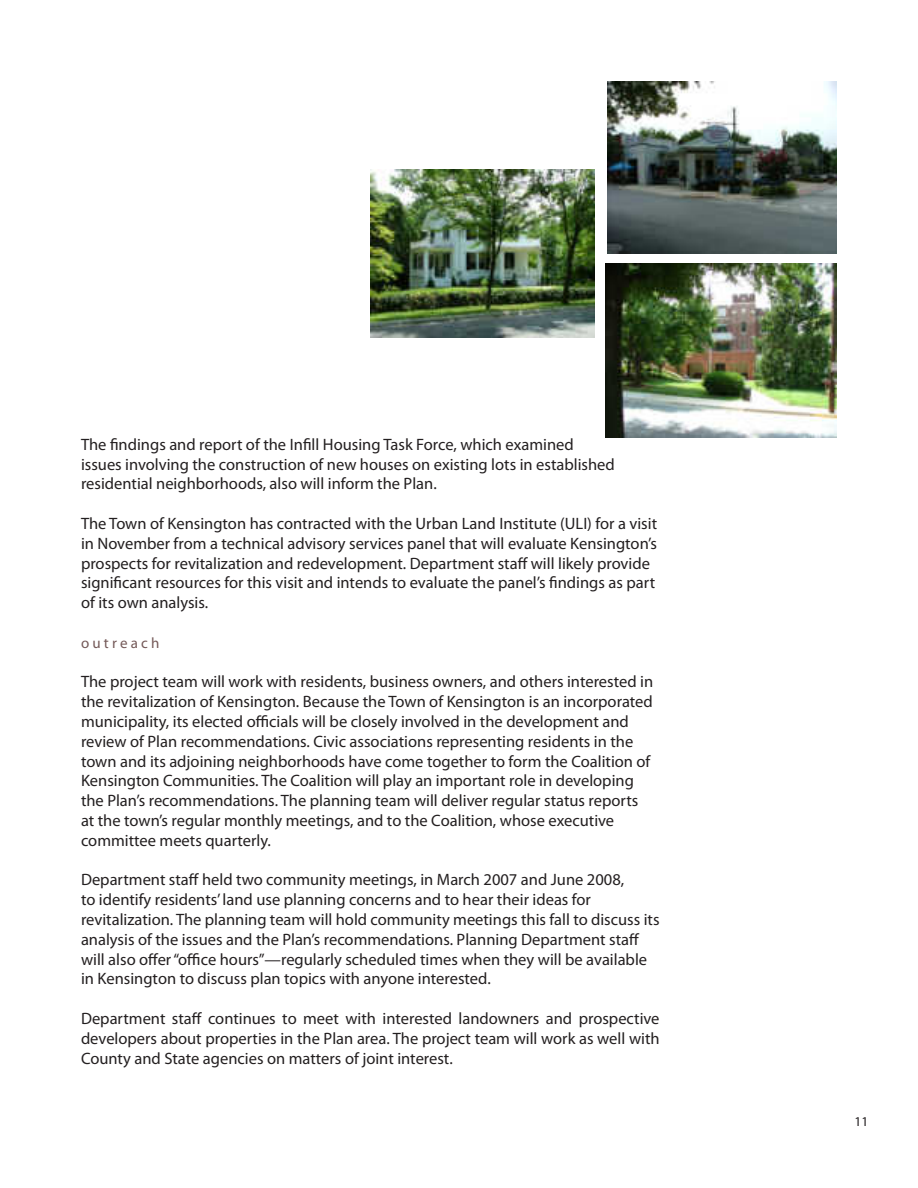
<style>
.page{position:relative;width:918px;height:1188px;background:#fff}
.page>*{position:absolute;margin:0;border:0;box-sizing:border-box;transform-origin:0 0}
.t1{font:16.5px/19.8px "Myriad Pro";color:#231f20}
.t2{font:15px "Myriad Pro";color:#745958}
.t3{font:13.5px "Myriad Pro";color:#231f20}
</style>
<div class="page">
<img style="left:607px;top:81px;width:230px;height:172px">
<img style="left:371px;top:170px;width:224px;height:167px">
<img style="left:606px;top:264px;width:231px;height:173px">
<p class="t1" style="left:81px;top:434px;width:535px">The findings and report of the Infill Housing Task Force, which examined issues involving the construction of new houses on existing lots in established residential neighborhoods, also will inform the Plan.</p>
<p class="t1" style="left:81px;top:513px;width:578px">The Town of Kensington has contracted with the Urban Land Institute (ULI) for a visit in November from a technical advisory services panel that will evaluate Kensington’s prospects for revitalization and redevelopment. Department staff will likely provide significant resources for this visit and intends to evaluate the panel’s findings as part of its own analysis.</p>
<p class="t2" style="left:81px;top:633px;width:80px">o u t r e a c h</p>
<p class="t1" style="left:81px;top:672px;width:574px">The project team will work with residents, business owners, and others interested in the revitalization of Kensington. Because the Town of Kensington is an incorporated municipality, its elected officials will be closely involved in the development and review of Plan recommendations. Civic associations representing residents in the town and its adjoining neighborhoods have come together to form the Coalition of Kensington Communities. The Coalition will play an important role in developing the Plan’s recommendations. The planning team will deliver regular status reports at the town’s regular monthly meetings, and to the Coalition, whose executive committee meets quarterly.</p>
<p class="t1" style="left:81px;top:870px;width:580px">Department staff held two community meetings, in March 2007 and June 2008,<br>to identify residents’ land use planning concerns and to hear their ideas for revitalization. The planning team will hold community meetings this fall to discuss its analysis of the issues and the Plan’s recommendations. Planning Department staff will also offer “office hours”—regularly scheduled times when they will be available in Kensington to discuss plan topics with anyone interested.</p>
<p class="t1" style="left:81px;top:1008px;width:580px;text-align:justify">Department staff continues to meet with interested landowners and prospective developers about properties in the Plan area. The project team will work as well with County and State agencies on matters of joint interest.</p>
<p class="t3" style="left:854px;top:1113px;width:15px">11</p>
</div>
